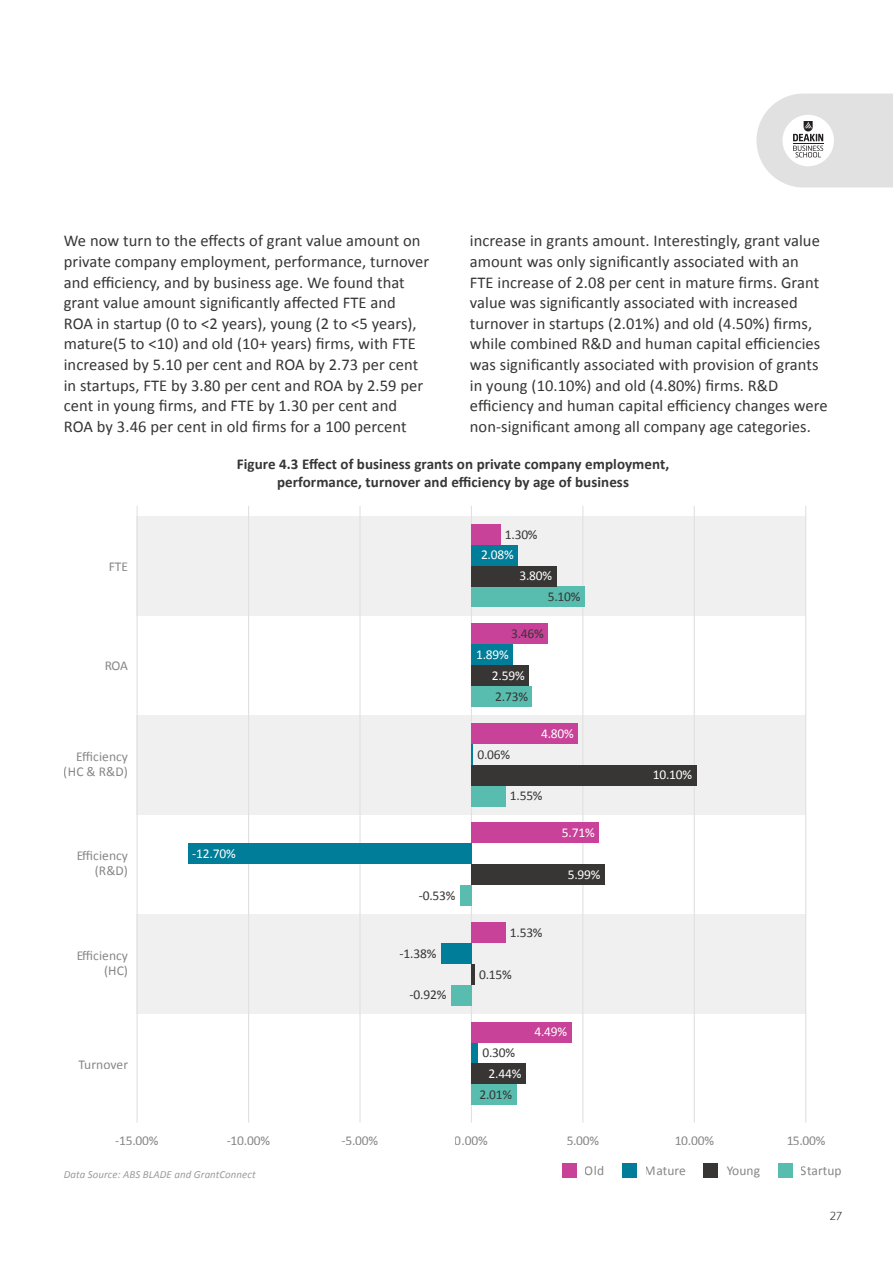
<style>
.page{position:relative;width:893px;height:1263px;background:#fff}
.page>*{position:absolute;margin:0;border:0;box-sizing:border-box;transform-origin:0 0}
.Body{font:16.5px/20.7px "Calibri";letter-spacing:.005em;color:#373635}
.Figure_Titles{font:700 15px/18px "Calibri";letter-spacing:.005em;color:#373635;text-align:center}
.Figure_Titles-2{font:13.5px/15px "Calibri";letter-spacing:.005em;color:#373635;text-align:right}
.Figure_Titles-3{font:13.5px "Calibri";letter-spacing:-.015em;color:#fff}
.t1{font:300 11.25px "Worldly";color:#231f20}
.Captions{font:italic 10.8px "Calibri";letter-spacing:.005em;color:#9b9b9a}
</style>
<div class="page">
<div style="left:137px;top:516px;width:669px;height:99px;background:#f0f0f0"></div>
<div style="left:137px;top:715px;width:669px;height:99px;background:#f0f0f0"></div>
<div style="left:137px;top:914px;width:669px;height:100px;background:#f0f0f0"></div>
<hr style="left:471px;top:506px;width:1px;height:617px;background:#e1e1e1">
<hr style="left:805px;top:506px;width:1px;height:617px;background:#e1e1e1">
<hr style="left:694px;top:506px;width:1px;height:617px;background:#e1e1e1">
<hr style="left:582px;top:506px;width:1px;height:617px;background:#e1e1e1">
<hr style="left:359px;top:506px;width:2px;height:617px;background:#e1e1e1">
<hr style="left:248px;top:506px;width:1px;height:617px;background:#e1e1e1">
<hr style="left:137px;top:506px;width:1px;height:617px;background:#e1e1e1">
<div style="left:471px;top:686px;width:61px;height:21px;background:#58bcaf"></div>
<div style="left:471px;top:665px;width:58px;height:21px;background:#373635"></div>
<div style="left:471px;top:644px;width:42px;height:21px;background:#007d98"></div>
<div style="left:471px;top:623px;width:77px;height:21px;background:#c74298"></div>
<div style="left:471px;top:786px;width:35px;height:20px;background:#58bcaf"></div>
<div style="left:471px;top:765px;width:225px;height:21px;background:#373635"></div>
<hr style="left:471px;top:744px;width:2px;height:21px;background:#007d98">
<div style="left:471px;top:723px;width:107px;height:21px;background:#c74298"></div>
<div style="left:460px;top:885px;width:11px;height:21px;background:#58bcaf"></div>
<div style="left:471px;top:864px;width:134px;height:21px;background:#373635"></div>
<div style="left:188px;top:843px;width:283px;height:21px;background:#007d98"></div>
<div style="left:471px;top:822px;width:128px;height:21px;background:#c74298"></div>
<div style="left:451px;top:985px;width:20px;height:21px;background:#58bcaf"></div>
<hr style="left:471px;top:964px;width:4px;height:21px;background:#373635">
<div style="left:441px;top:943px;width:30px;height:21px;background:#007d98"></div>
<div style="left:471px;top:922px;width:35px;height:21px;background:#c74298"></div>
<div style="left:471px;top:1084px;width:45px;height:21px;background:#58bcaf"></div>
<div style="left:471px;top:1063px;width:55px;height:21px;background:#373635"></div>
<div style="left:471px;top:1042px;width:7px;height:21px;background:#007d98"></div>
<div style="left:471px;top:1022px;width:100px;height:20px;background:#c74298"></div>
<div style="left:471px;top:586px;width:114px;height:21px;background:#58bcaf"></div>
<div style="left:471px;top:566px;width:85px;height:20px;background:#373635"></div>
<div style="left:471px;top:524px;width:30px;height:21px;background:#c74298"></div>
<div style="left:471px;top:545px;width:47px;height:21px;background:#007d98"></div>
<div style="left:562px;top:1163px;width:14px;height:15px;background:#c74298"></div>
<div style="left:622px;top:1163px;width:14px;height:15px;background:#007d98"></div>
<div style="left:704px;top:1163px;width:14px;height:15px;background:#373635"></div>
<div style="left:778px;top:1163px;width:14px;height:15px;background:#58bcaf"></div>
<svg style="left:756px;top:94px;width:137px;height:93px"></svg>
<p class="Body" style="left:64px;top:230px;width:367px">We now turn to the effects of grant value amount on private company employment, performance, turnover and efficiency, and by business age. We found that grant value amount significantly affected FTE and<br>ROA in startup (0 to &lt;2 years), young (2 to &lt;5 years), mature(5 to &lt;10) and old (10+ years) firms, with FTE increased by 5.10 per cent and ROA by 2.73 per cent in startups, FTE by 3.80 per cent and ROA by 2.59 per cent in young firms, and FTE by 1.30 per cent and ROA by 3.46 per cent in old firms for a 100 percent</p>
<p class="Body" style="left:470px;top:230px;width:359px">increase in grants amount. Interestingly, grant value amount was only significantly associated with an<br>FTE increase of 2.08 per cent in mature firms. Grant value was significantly associated with increased turnover in startups (2.01%) and old (4.50%) firms, while combined R&amp;D and human capital efficiencies was significantly associated with provision of grants in young (10.10%) and old (4.80%) firms. R&amp;D efficiency and human capital efficiency changes were non-significant among all company age categories.</p>
<p class="Figure_Titles" style="left:237px;top:454px;width:434px">Figure 4.3 Effect of business grants on private company employment, performance, turnover and efficiency by age of business</p>
<p class="Figure_Titles-2" style="left:505px;top:526px;width:34px">1.30%</p>
<p class="Figure_Titles-2" style="left:109px;top:558px;width:21px">FTE</p>
<p class="Figure_Titles-2" style="left:104px;top:658px;width:25px">ROA</p>
<p class="Figure_Titles-2" style="left:64px;top:748px;width:66px">Efficiency (HC &amp; R&amp;D)</p>
<p class="Figure_Titles-2" style="left:76px;top:848px;width:53px">Efficiency (R&amp;D)</p>
<p class="Figure_Titles-2" style="left:76px;top:947px;width:53px">Efficiency (HC)</p>
<p class="Figure_Titles-2" style="left:79px;top:1056px;width:51px">Turnover</p>
<p class="Figure_Titles-3" style="left:192px;top:844px;width:45px">-12.70%</p>
<p class="Figure_Titles-2" style="left:419px;top:887px;width:38px">-0.53%</p>
<p class="Figure_Titles-2" style="left:400px;top:945px;width:38px">-1.38%</p>
<p class="Figure_Titles-2" style="left:410px;top:987px;width:38px">-0.92%</p>
<p class="Figure_Titles-3" style="left:481px;top:546px;width:34px">2.08%</p>
<p class="Figure_Titles-3" style="left:519px;top:566px;width:34px">3.80%</p>
<p class="Figure_Titles-2" style="left:548px;top:589px;width:34px">5.10%</p>
<p class="Figure_Titles-2" style="left:511px;top:626px;width:34px">3.46%</p>
<p class="Figure_Titles-3" style="left:476px;top:645px;width:34px">1.89%</p>
<p class="Figure_Titles-3" style="left:492px;top:666px;width:34px">2.59%</p>
<p class="Figure_Titles-2" style="left:495px;top:688px;width:34px">2.73%</p>
<p class="Figure_Titles-2" style="left:477px;top:746px;width:34px">0.06%</p>
<p class="Figure_Titles-3" style="left:541px;top:724px;width:34px">4.80%</p>
<p class="Figure_Titles-2" style="left:510px;top:788px;width:34px">1.55%</p>
<p class="Figure_Titles-2" style="left:510px;top:924px;width:34px">1.53%</p>
<p class="Figure_Titles-2" style="left:479px;top:966px;width:34px">0.15%</p>
<p class="Figure_Titles-3" style="left:562px;top:823px;width:34px">5.71%</p>
<p class="Figure_Titles-3" style="left:568px;top:865px;width:34px">5.99%</p>
<p class="Figure_Titles-2" style="left:482px;top:1045px;width:34px">0.30%</p>
<p class="Figure_Titles-3" style="left:489px;top:1064px;width:34px">2.44%</p>
<p class="Figure_Titles-2" style="left:479px;top:1087px;width:34px">2.01%</p>
<p class="Figure_Titles-3" style="left:534px;top:1022px;width:34px">4.49%</p>
<p class="Figure_Titles-3" style="left:653px;top:765px;width:41px">10.10%</p>
<p class="Figure_Titles-2" style="left:115px;top:1132px;width:45px">-15.00%</p>
<p class="Figure_Titles-2" style="left:227px;top:1132px;width:45px">-10.00%</p>
<p class="Figure_Titles-2" style="left:341px;top:1132px;width:38px">-5.00%</p>
<p class="Figure_Titles-2" style="left:455px;top:1132px;width:34px">0.00%</p>
<p class="Figure_Titles-2" style="left:566px;top:1132px;width:34px">5.00%</p>
<p class="Figure_Titles-2" style="left:675px;top:1132px;width:41px">10.00%</p>
<p class="Figure_Titles-2" style="left:786px;top:1132px;width:41px">15.00%</p>
<p class="Captions" style="left:64px;top:1167px;width:193px">Data Source: ABS BLADE and GrantConnect</p>
<p class="Figure_Titles-2" style="left:585px;top:1162px;width:21px">Old</p>
<p class="Figure_Titles-2" style="left:645px;top:1162px;width:43px">Mature</p>
<p class="Figure_Titles-2" style="left:727px;top:1162px;width:35px">Young</p>
<p class="Figure_Titles-2" style="left:801px;top:1162px;width:42px">Startup</p>
<p class="t1" style="left:830px;top:1210px;width:13px">27</p>
</div>
